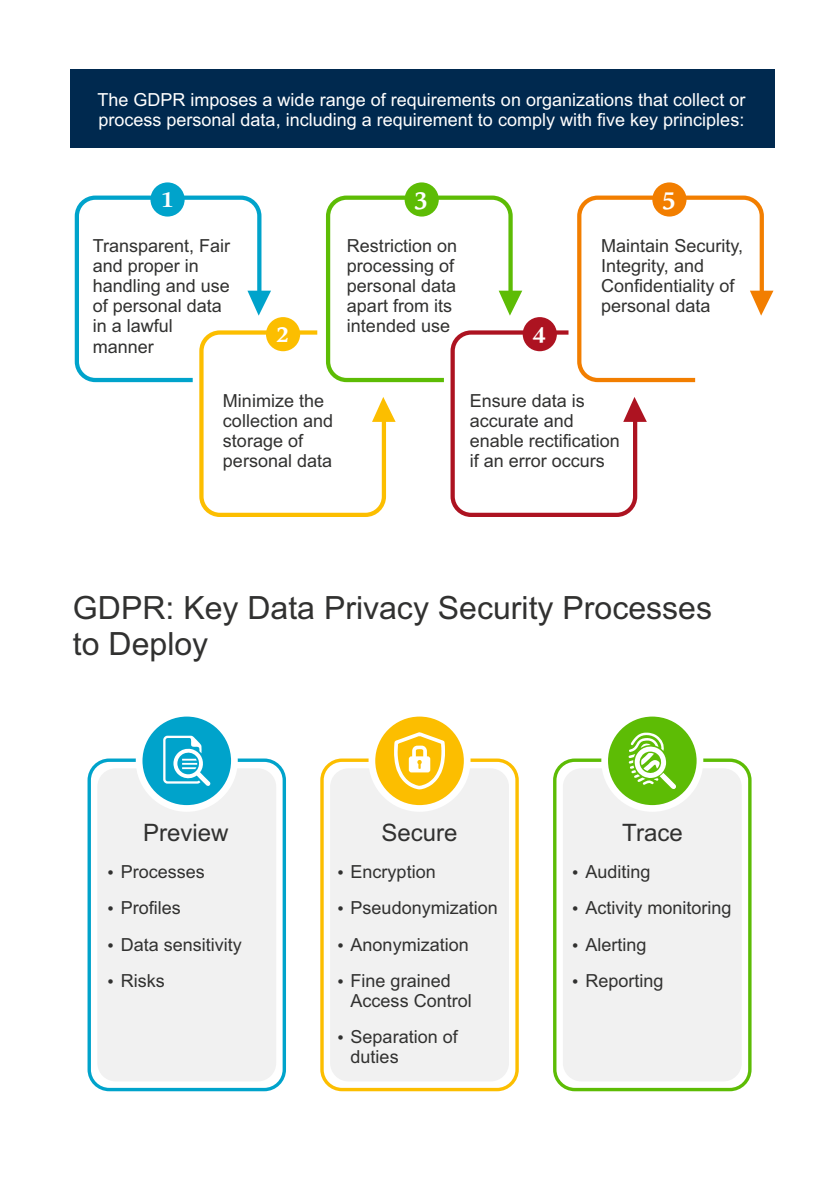
<style>
.page{position:relative;width:840px;height:1191px;background:#fff}
.page>*{position:absolute;margin:0;border:0;box-sizing:border-box;transform-origin:0 0}
.t1{font:700 36px "Microsoft Uighur";color:#fff}
.t2{font:32px/35.8px "Arial";color:#313130}
.t3{font:24px "Arial";color:#313130}
.t4{font:18px/20.2px "Arial";color:#313130}
.t5{font:18px/20.2px "Arial";color:#fff}
</style>
<div class="page">
<div style="left:330px;top:768px;width:178px;height:313px;background:#f1f1f1;border-radius:18px"></div>
<div style="left:562px;top:768px;width:179px;height:313px;background:#f1f1f1;border-radius:18px"></div>
<div style="left:97px;top:768px;width:179px;height:313px;background:#f1f1f1;border-radius:18px"></div>
<div style="left:87px;top:758px;width:199px;height:333px;border:3px solid #00a3cb;border-radius:20px"></div>
<div style="left:320px;top:758px;width:198px;height:333px;border:3px solid #fcbe00;border-radius:20px"></div>
<div style="left:552px;top:758px;width:199px;height:333px;border:3px solid #5dbc05;border-radius:20px"></div>
<div style="left:136px;top:710px;width:102px;height:101px;background:#fff;border-radius:50%"></div>
<div style="left:142px;top:716px;width:89px;height:89px;background:#00a3cb;border-radius:50%"></div>
<div style="left:368px;top:710px;width:102px;height:101px;background:#fff;border-radius:50%"></div>
<div style="left:375px;top:716px;width:88px;height:89px;background:#fcbe00;border-radius:50%"></div>
<div style="left:601px;top:710px;width:102px;height:101px;background:#fff;border-radius:50%"></div>
<div style="left:607px;top:716px;width:89px;height:89px;background:#5dbc05;border-radius:50%"></div>
<svg style="left:163px;top:735px;width:47px;height:51px"></svg>
<svg style="left:394px;top:732px;width:51px;height:57px"></svg>
<svg style="left:628px;top:732px;width:47px;height:57px"></svg>
<div style="left:70px;top:69px;width:703px;height:79px;background:#00294f"></div>
<svg style="left:74px;top:193px;width:699px;height:324px"></svg>
<div style="left:150px;top:182px;width:34px;height:34px;background:#00a3cb;border-radius:50%"></div>
<div style="left:404px;top:182px;width:34px;height:34px;background:#5dbc05;border-radius:50%"></div>
<div style="left:652px;top:182px;width:34px;height:34px;background:#f27e00;border-radius:50%"></div>
<div style="left:266px;top:317px;width:34px;height:34px;background:#fcbe00;border-radius:50%"></div>
<div style="left:522px;top:317px;width:34px;height:34px;background:#ad1321;border-radius:50%"></div>
<p class="t5" style="left:97px;top:91px;width:649px">The GDPR imposes a wide range of requirements on organizations that collect or process personal data, including a requirement to comply with five key principles:</p>
<h1 class="t1" style="left:160px;top:182px;width:15px">1</h1>
<h1 class="t1" style="left:414px;top:182px;width:15px">3</h1>
<h1 class="t1" style="left:661px;top:182px;width:15px">5</h1>
<p class="t4" style="left:93px;top:237px;width:139px">Transparent, Fair and proper in handling and use of personal data in a lawful manner</p>
<p class="t4" style="left:347px;top:237px;width:112px">Restriction on processing of personal data apart from its intended use</p>
<h1 class="t1" style="left:275px;top:317px;width:15px">2</h1>
<h1 class="t1" style="left:532px;top:317px;width:15px">4</h1>
<p class="t4" style="left:601px;top:237px;width:143px">Maintain Security,<br>Integrity, and<br>Confidentiality of personal data</p>
<p class="t4" style="left:223px;top:392px;width:112px">Minimize the collection and storage of personal data</p>
<p class="t4" style="left:469px;top:392px;width:152px">Ensure data is accurate and enable rectification if an error occurs</p>
<h2 class="t2" style="left:73px;top:592px;width:640px">GDPR: Key Data Privacy Security Processes to Deploy</h2>
<h3 class="t3" style="left:143px;top:824px;width:87px">Preview</h3>
<h3 class="t3" style="left:381px;top:824px;width:78px">Secure</h3>
<h3 class="t3" style="left:622px;top:824px;width:62px">Trace</h3>
<p class="t4" style="left:121px;top:855px;width:123px;line-height:36.2px">Processes<br>Profiles<br>Data sensitivity<br>Risks</p>
<p class="t4" style="left:350px;top:855px;width:149px;line-height:36.2px">Encryption<br>Pseudonymization<br>Anonymization<br>Fine grained</p>
<p class="t4" style="left:350px;top:984px;width:123px;line-height:36.2px">Access Control<br>Separation of</p>
<p class="t4" style="left:350px;top:1048px;width:50px">duties</p>
<p class="t4" style="left:585px;top:855px;width:148px;line-height:36.2px">Auditing<br>Activity monitoring<br>Alerting<br>Reporting</p>
</div>
